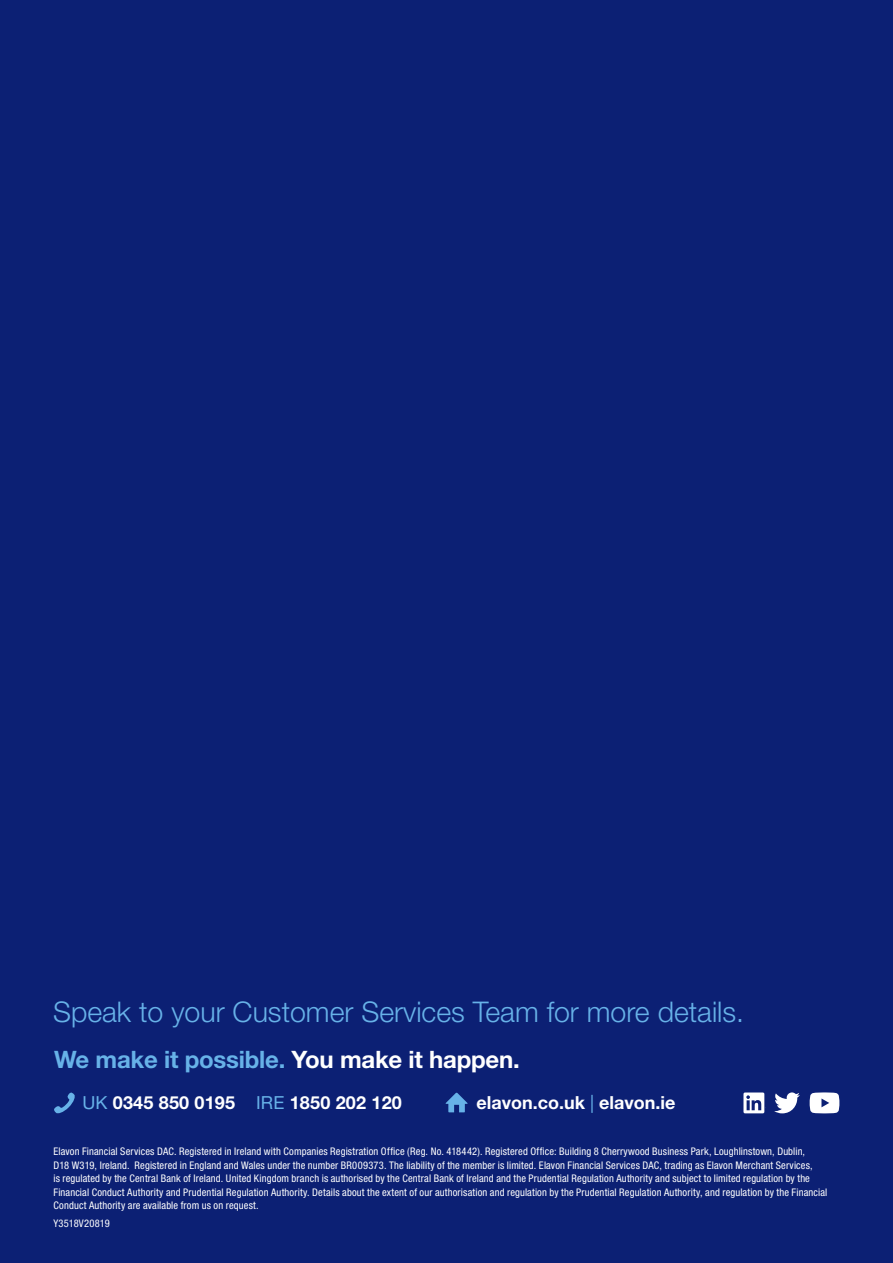
<style>
.page{position:relative;width:893px;height:1263px;background:#0c2074}
.page>*{position:absolute;margin:0;border:0;box-sizing:border-box;transform-origin:0 0}
.t1{font:300 28.5px "Helvetica Neue LT Std";color:#67b2e8}
.t2{font:700 24px "Helvetica Neue LT Std";letter-spacing:-.01em;color:#67b2e8}
.t3{font:700 18px "Helvetica Neue LT Std";letter-spacing:.01em;color:#fff}
.t4{font:condensed 10.5px/13.5px "Helvetica Neue LT Std";letter-spacing:.015em;color:#fff}
.s1{color:#fff}
.s2{font-weight:400;color:#67b2e8}
</style>
<div class="page">
<svg style="left:445px;top:1092px;width:23px;height:20px"></svg>
<svg style="left:743px;top:1092px;width:21px;height:21px"></svg>
<svg style="left:810px;top:1092px;width:29px;height:21px"></svg>
<svg style="left:774px;top:1092px;width:26px;height:21px"></svg>
<svg style="left:54px;top:1092px;width:21px;height:22px"></svg>
<h1 class="t1" style="left:53px;top:994px;width:693px">Speak to your Customer Services Team for more details.</h1>
<h2 class="t2" style="left:54px;top:1044px;width:467px">We make it possible. <span class="s1">You make it happen.</span></h2>
<h3 class="t3" style="left:82px;top:1092px;width:321px"><span class="s2">UK</span> 0345 850 0195 <span class="s2">IRE</span> 1850 202 120</h3>
<h3 class="t3" style="left:477px;top:1092px;width:201px">elavon.co.uk <span class="s2">|</span> elavon.ie</h3>
<p class="t4" style="left:53px;top:1144px;width:775px">Elavon Financial Services DAC. Registered in Ireland with Companies Registration Office (Reg. No. 418442). Registered Office: Building 8 Cherrywood Business Park, Loughlinstown, Dublin,<br>D18 W319, Ireland. Registered in England and Wales under the number BR009373. The liability of the member is limited. Elavon Financial Services DAC, trading as Elavon Merchant Services,<br>is regulated by the Central Bank of Ireland. United Kingdom branch is authorised by the Central Bank of Ireland and the Prudential Regulation Authority and subject to limited regulation by the Financial Conduct Authority and Prudential Regulation Authority. Details about the extent of our authorisation and regulation by the Prudential Regulation Authority, and regulation by the Financial Conduct Authority are available from us on request.</p>
<p class="t4" style="left:53px;top:1216px;width:58px">Y3518V20819</p>
</div>
